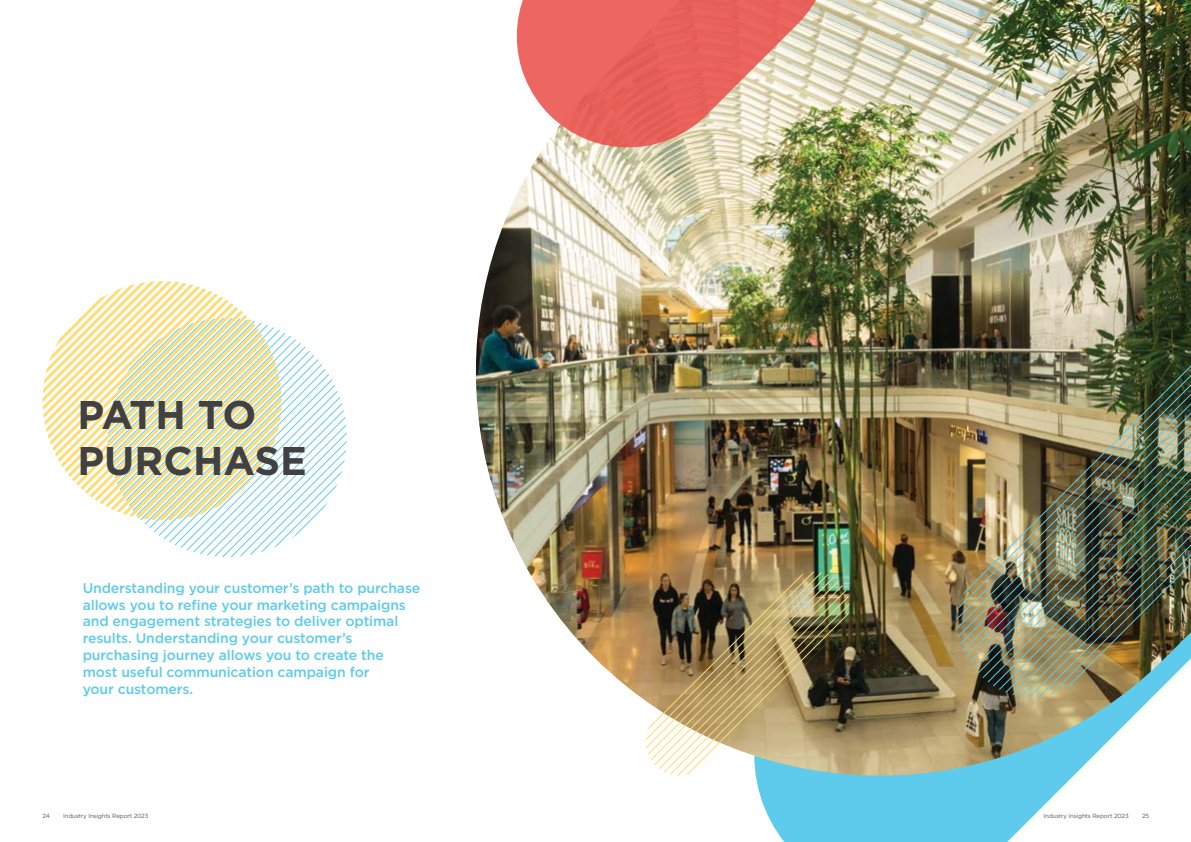
<style>
.page{position:relative;width:1191px;height:842px;background:#fff}
.page>*{position:absolute;margin:0;border:0;box-sizing:border-box;transform-origin:0 0}
.t1{font:700 40px/46px "Gotham";color:#414042}
.t2{font:500 14px/16.8px "Gotham";letter-spacing:-.01em;color:#5fcbec}
.t3{font:6px "Gotham";letter-spacing:-.02em;color:#58595b}
</style>
<div class="page">
<svg style="left:43px;top:281px;width:304px;height:276px"></svg>
<svg style="left:756px;top:780px;width:313px;height:62px;background:#74d1ee"></svg>
<img style="left:475px;top:0;width:716px;height:780px">
<img style="left:642px;top:572px;width:210px;height:207px">
<svg style="left:506px;top:0;width:335px;height:158px;background:#e59587"></svg>
<svg style="left:950px;top:362px;width:6px;height:342px;background:#9c8353"></svg>
<svg style="left:956px;top:362px;width:9px;height:342px;background:#9d885a"></svg>
<img style="left:965px;top:362px;width:10px;height:342px">
<img style="left:975px;top:362px;width:9px;height:342px">
<img style="left:984px;top:362px;width:10px;height:342px">
<img style="left:994px;top:362px;width:9px;height:342px">
<img style="left:1003px;top:362px;width:10px;height:342px">
<img style="left:1013px;top:362px;width:9px;height:342px">
<img style="left:1022px;top:362px;width:9px;height:342px">
<img style="left:1031px;top:362px;width:10px;height:342px">
<img style="left:1041px;top:362px;width:9px;height:342px">
<img style="left:1050px;top:362px;width:10px;height:342px">
<svg style="left:1060px;top:362px;width:9px;height:342px;background:#878362"></svg>
<img style="left:1069px;top:362px;width:9px;height:342px">
<img style="left:1078px;top:362px;width:113px;height:342px">
<h1 class="t1" style="left:78px;top:391px;width:231px">PATH TO<br>PURCHASE</h1>
<p class="t2" style="left:83px;top:579px;width:339px">Understanding your customer’s path to purchase allows you to refine your marketing campaigns and engagement strategies to deliver optimal results. Understanding your customer’s purchasing journey allows you to create the most useful communication campaign for<br>your customers.</p>
<p class="t3" style="left:43px;top:812px;width:9px">24</p>
<p class="t3" style="left:63px;top:812px;width:87px">Industry Insights Report 2023</p>
<p class="t3" style="left:1043px;top:812px;width:87px">Industry Insights Report 2023</p>
<p class="t3" style="left:1142px;top:812px;width:9px">25</p>
</div>
